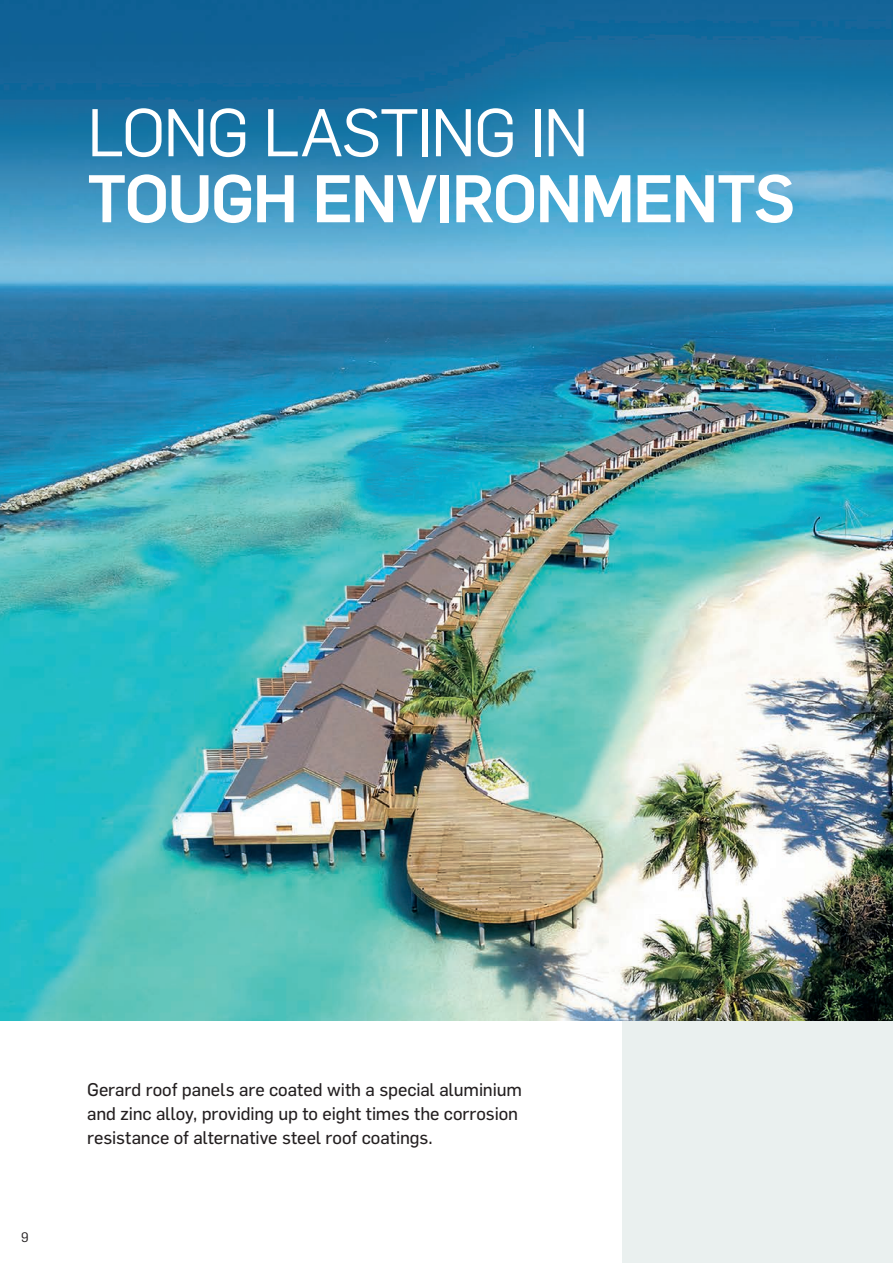
<style>
.page{position:relative;width:893px;height:1263px;background:#fff}
.page>*{position:absolute;margin:0;border:0;box-sizing:border-box;transform-origin:0 0}
.t1{font:500 66px "Flama";letter-spacing:-.035em;color:#fff}
.t2{font:66px "Flama";letter-spacing:-.035em;color:#fff}
.t3{font:18px/24px "Flama Basic";letter-spacing:-.005em;color:#231f20}
.t4{font:13.5px "Flama";color:#231f20}
</style>
<div class="page">
<div style="left:623px;top:465px;width:270px;height:798px;background:#eaf0ef"></div>
<img style="left:0;top:0;width:893px;height:1020px">
<h1 class="t2" style="left:87px;top:87px;width:503px">LONG LASTING IN</h1>
<h1 class="t1" style="left:87px;top:151px;width:710px">TOUGH ENVIRONMENTS</h1>
<p class="t4" style="left:21px;top:1227px;width:9px">9</p>
<p class="t3" style="left:87px;top:1076px;width:436px">Gerard roof panels are coated with a special aluminium and zinc alloy, providing up to eight times the corrosion resistance of alternative steel roof coatings.</p>
</div>
